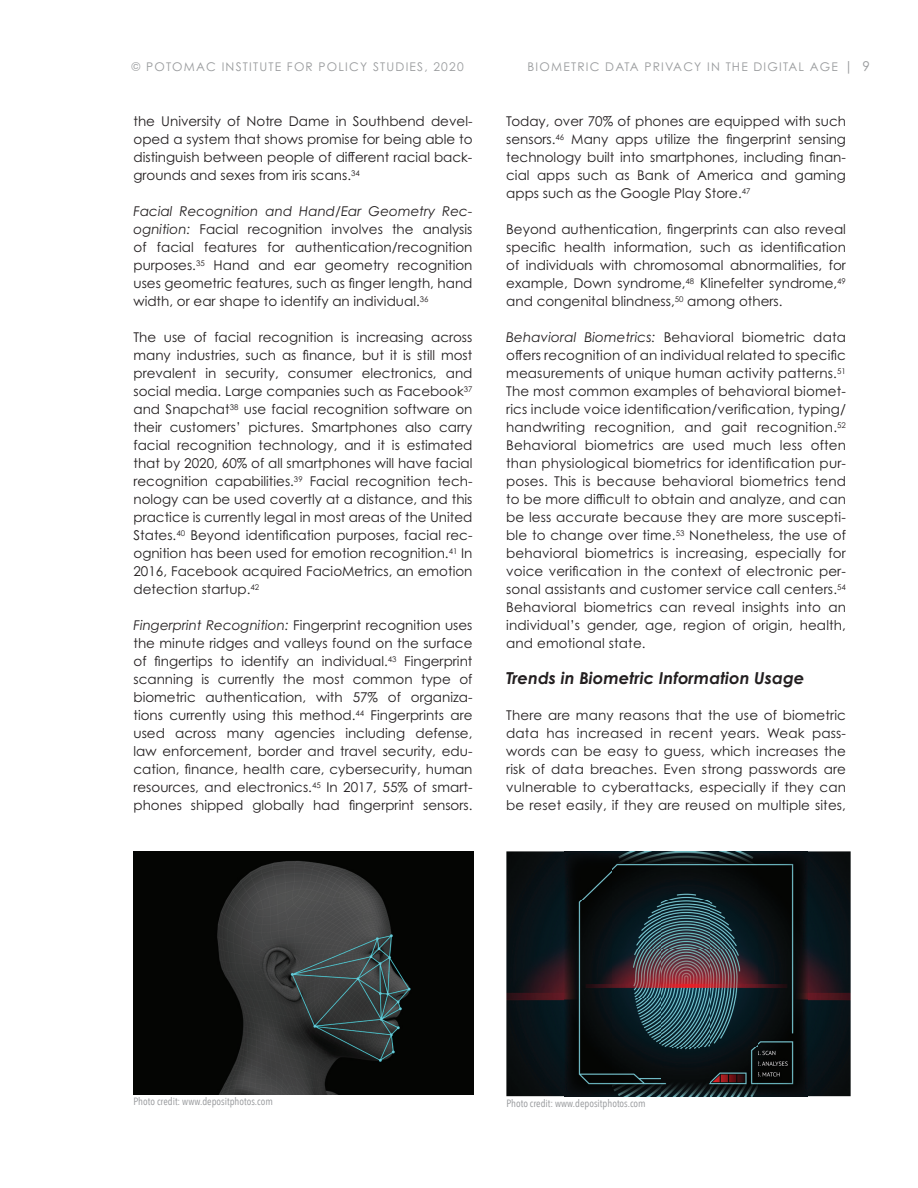
<style>
.page{position:relative;width:918px;height:1188px;background:#fff}
.page>*{position:absolute;margin:0;border:0;box-sizing:border-box;transform-origin:0 0}
.t1{font:italic 700 16.5px "Century Gothic Pro";color:#231f20}
.t2{font:13.5px/18px "Century Gothic Pro";color:#231f20;text-align:justify}
.t3{font:12px "Century Gothic Pro";letter-spacing:.1em;color:#9a9c9e}
.t4{font:10.5px "Avenir Next Condensed";color:#939598}
.s1{font-size:13.5px}
.s2{font-style:italic}
</style>
<div class="page">
<img style="left:506px;top:851px;width:345px;height:245px">
<img style="left:134px;top:851px;width:339px;height:244px">
<img style="left:564px;top:851px;width:244px;height:245px">
<p class="t3" style="left:131px;top:60px;width:334px">© POTOMAC INSTITUTE FOR POLICY STUDIES, 2020</p>
<p class="t3" style="left:528px;top:60px;width:344px">BIOMETRIC DATA PRIVACY IN THE DIGITAL AGE <span class="s1">| 9</span></p>
<p class="t2" style="left:134px;top:112px;width:341px">the University of Notre Dame in Southbend devel&shy;oped a system that shows promise for being able to distinguish between people of different racial back&shy;grounds and sexes from iris scans.<sup>34</sup></p>
<p class="t2" style="left:133px;top:202px;width:341px"><span class="s2">Facial Recognition and Hand/Ear Geometry Rec&shy;ognition:</span> Facial recognition involves the analysis of facial features for authentication/recognition purposes.<sup>35</sup> Hand and ear geometry recognition uses geometric features, such as finger length, hand width, or ear shape to identify an individual.<sup>36</sup></p>
<p class="t2" style="left:133px;top:328px;width:341px">The use of facial recognition is increasing across many industries, such as finance, but it is still most prevalent in security, consumer electronics, and social media. Large companies such as Facebook<sup>37 </sup>and Snapchat<sup>38</sup> use facial recognition software on their customers’ pictures. Smartphones also carry facial recognition technology, and it is estimated that by 2020, 60% of all smartphones will have facial recognition capabilities.<sup>39</sup> Facial recognition tech&shy;nology can be used covertly at a distance, and this practice is currently legal in most areas of the United States.<sup>40</sup> Beyond identification purposes, facial rec&shy;ognition has been used for emotion recognition.<sup>41</sup> In 2016, Facebook acquired FacioMetrics, an emotion detection startup.<sup>42</sup></p>
<p class="t2" style="left:133px;top:616px;width:341px"><span class="s2">Fingerprint Recognition:</span> Fingerprint recognition uses the minute ridges and valleys found on the surface of fingertips to identify an individual.<sup>43</sup> Fingerprint scanning is currently the most common type of biometric authentication, with 57% of organiza&shy;tions currently using this method.<sup>44</sup> Fingerprints are used across many agencies including defense, law enforcement, border and travel security, edu&shy;cation, finance, health care, cybersecurity, human resources, and electronics.<sup>45</sup> In 2017, 55% of smart&shy;phones shipped globally had fingerprint sensors.</p>
<p class="t2" style="left:506px;top:112px;width:341px">Today, over 70% of phones are equipped with such sensors.<sup>46</sup> Many apps utilize the fingerprint sensing technology built into smartphones, including finan&shy;cial apps such as Bank of America and gaming apps such as the Google Play Store.<sup>47</sup></p>
<p class="t2" style="left:506px;top:220px;width:341px">Beyond authentication, fingerprints can also reveal specific health information, such as identification of individuals with chromosomal abnormalities, for example, Down syndrome,<sup>48</sup> Klinefelter syndrome,<sup>49 </sup>and congenital blindness,<sup>50</sup> among others.</p>
<p class="t2" style="left:506px;top:328px;width:341px"><span class="s2">Behavioral Biometrics:</span> Behavioral biometric data offers recognition of an individual related to specific measurements of unique human activity patterns.<sup>51<br></sup>The most common examples of behavioral biomet&shy;rics include voice identification/verification, typing/ handwriting recognition, and gait recognition.<sup>52<br></sup>Behavioral biometrics are used much less often than physiological biometrics for identification pur&shy;poses. This is because behavioral biometrics tend to be more difficult to obtain and analyze, and can be less accurate because they are more suscepti&shy;ble to change over time.<sup>53</sup> Nonetheless, the use of behavioral biometrics is increasing, especially for voice verification in the context of electronic per&shy;sonal assistants and customer service call centers.<sup>54<br></sup>Behavioral biometrics can reveal insights into an individual’s gender, age, region of origin, health, and emotional state.</p>
<p class="t1" style="left:506px;top:668px;width:300px">Trends in Biometric Information Usage</p>
<p class="t2" style="left:506px;top:706px;width:341px">There are many reasons that the use of biometric data has increased in recent years. Weak pass&shy;words can be easy to guess, which increases the risk of data breaches. Even strong passwords are vulnerable to cyberattacks, especially if they can be reset easily, if they are reused on multiple sites,</p>
<p class="t4" style="left:134px;top:1093px;width:141px">Photo credit: www.depositphotos.com</p>
<p class="t4" style="left:506px;top:1094px;width:141px">Photo credit: www.depositphotos.com</p>
</div>
